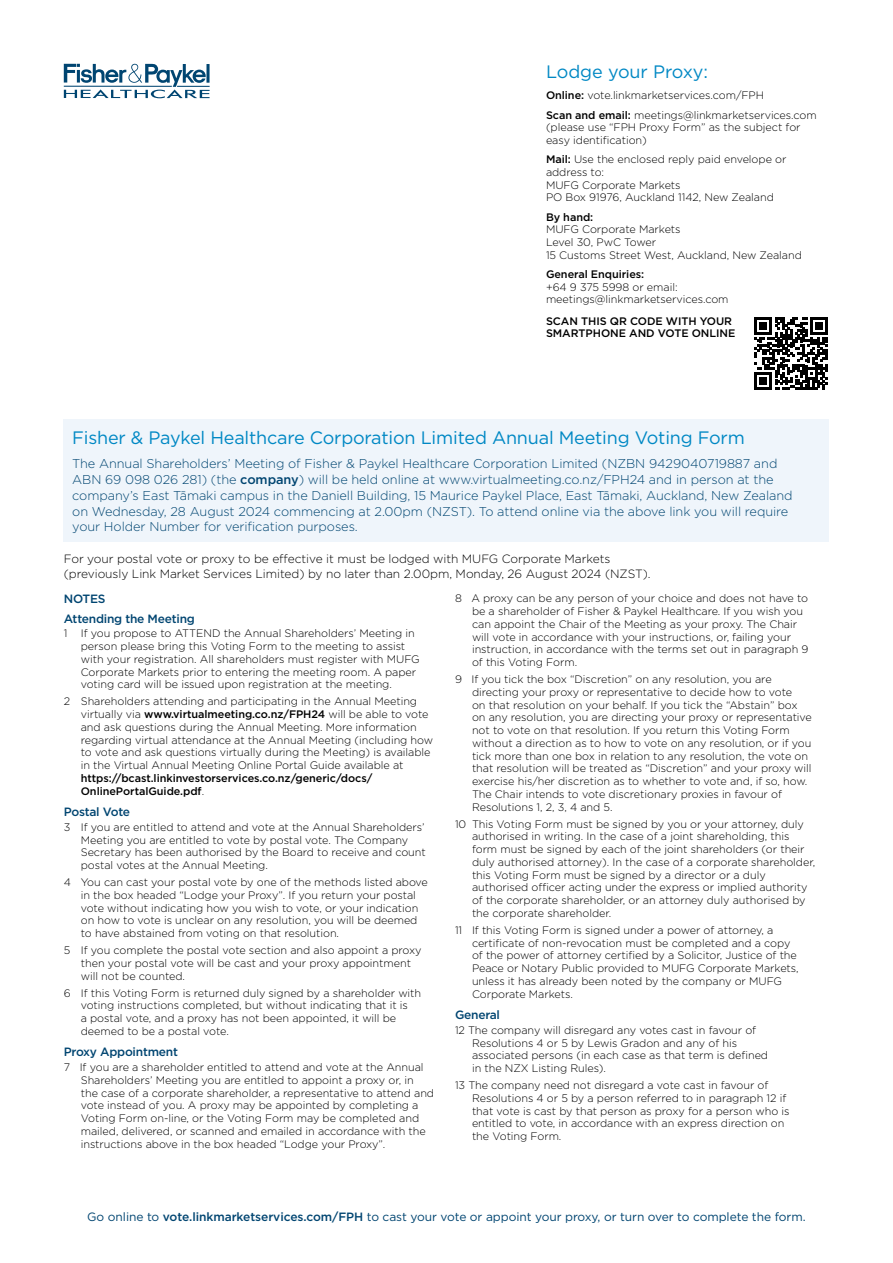
<style>
.page{position:relative;width:893px;height:1263px;background:#fff}
.page>*{position:absolute;margin:0;border:0;box-sizing:border-box;transform-origin:0 0}
.t1{font:18px "Gotham";letter-spacing:-.01em;color:#0088c4}
.t2{font:300 12.75px/15.8px "Gotham";letter-spacing:-.005em;color:#004571}
.t3{font:300 12px/15px "Gotham";letter-spacing:-.005em;color:#000}
.t4{font:12px "Gotham";letter-spacing:-.005em;color:#004571}
.t5{font:500 12px/19.2px "Gotham";letter-spacing:-.02em;color:#004571}
.t6{font:300 10.8px/12.8px "Gotham";letter-spacing:-.005em;color:#000}
.t7{font:500 10.8px/12.8px "Gotham";letter-spacing:-.005em;color:#000}
.s1{font-weight:500}
.s2{font-weight:300}
</style>
<div class="page">
<svg style="left:64px;top:64px;width:146px;height:34px"></svg>
<div style="left:64px;top:419px;width:765px;height:123px;background:#eff5fb"></div>
<svg style="left:755px;top:317px;width:72px;height:73px"></svg>
<h1 class="t1" style="left:546px;top:60px;width:163px">Lodge your Proxy:</h1>
<p class="t6" style="left:546px;top:86px;width:272px;line-height:19.2px"><span class="s1">Online:</span> vote.linkmarketservices.com/FPH<br><span class="s1">Scan and email:</span> meetings@linkmarketservices.com</p>
<p class="t6" style="left:546px;top:121px;width:256px">(please use “FPH Proxy Form” as the subject for easy identification)</p>
<p class="t6" style="left:546px;top:153px;width:242px"><span class="s1">Mail:</span> Use the enclosed reply paid envelope or address to:<br>MUFG Corporate Markets<br>PO Box 91976, Auckland 1142, New Zealand</p>
<p class="t7" style="left:546px;top:210px;width:49px">By hand:</p>
<p class="t6" style="left:546px;top:223px;width:257px">MUFG Corporate Markets<br>Level 30, PwC Tower<br>15 Customs Street West, Auckland, New Zealand</p>
<p class="t7" style="left:546px;top:268px;width:100px">General Enquiries:</p>
<p class="t6" style="left:546px;top:280px;width:184px">+64 9 375 5998 or email: meetings@linkmarketservices.com</p>
<p class="t7" style="left:546px;top:314px;width:191px">SCAN THIS QR CODE WITH YOUR<br>SMARTPHONE AND VOTE ONLINE</p>
<h1 class="t1" style="left:72px;top:426px;width:674px">Fisher &amp; Paykel Healthcare Corporation Limited Annual Meeting Voting Form</h1>
<p class="t2" style="left:72px;top:456px;width:722px">The Annual Shareholders’ Meeting of Fisher &amp; Paykel Healthcare Corporation Limited (NZBN 9429040719887 and ABN 69 098 026 281) (the <span class="s1">company</span>) will be held online at www.virtualmeeting.co.nz/FPH24 and in person at the company’s East Tāmaki campus in the Daniell Building, 15 Maurice Paykel Place, East Tāmaki, Auckland, New Zealand on Wednesday, 28 August 2024 commencing at 2.00pm (NZST). To attend online via the above link you will require your Holder Number for verification purposes.</p>
<p class="t3" style="left:64px;top:551px;width:588px">For your postal vote or proxy to be effective it must be lodged with MUFG Corporate Markets (previously Link Market Services Limited) by no later than 2.00pm, Monday, 26 August 2024 (NZST).</p>
<p class="t5" style="left:64px;top:589px;width:133px">NOTES<br>Attending the Meeting</p>
<p class="t6" style="left:81px;top:627px;width:340px;text-indent:-17px">1 If you propose to ATTEND the Annual Shareholders’ Meeting in person please bring this Voting Form to the meeting to assist with your registration. All shareholders must register with MUFG Corporate Markets prior to entering the meeting room. A paper voting card will be issued upon registration at the meeting.</p>
<p class="t6" style="left:81px;top:695px;width:354px;text-indent:-17px">2 Shareholders attending and participating in the Annual Meeting virtually via <span class="s1">www.virtualmeeting.co.nz/FPH24</span> will be able to vote and ask questions during the Annual Meeting. More information regarding virtual attendance at the Annual Meeting (including how to vote and ask questions virtually during the Meeting) is available in the Virtual Annual Meeting Online Portal Guide available at</p>
<p class="t7" style="left:81px;top:771px;width:293px">https://bcast.linkinvestorservices.co.nz/generic/docs/<br>OnlinePortalGuide.pdf<span class="s2">.</span></p>
<p class="t5" style="left:64px;top:802px;width:68px">Postal Vote</p>
<p class="t6" style="left:81px;top:820px;width:347px;text-indent:-17px">3 If you are entitled to attend and vote at the Annual Shareholders’ Meeting you are entitled to vote by postal vote. The Company Secretary has been authorised by the Board to receive and count postal votes at the Annual Meeting.</p>
<p class="t6" style="left:81px;top:876px;width:349px;text-indent:-17px">4 You can cast your postal vote by one of the methods listed above in the box headed “Lodge your Proxy”. If you return your postal vote without indicating how you wish to vote, or your indication on how to vote is unclear on any resolution, you will be deemed to have abstained from voting on that resolution.</p>
<p class="t6" style="left:81px;top:944px;width:342px;text-indent:-17px">5 If you complete the postal vote section and also appoint a proxy then your postal vote will be cast and your proxy appointment will not be counted.</p>
<p class="t6" style="left:81px;top:986px;width:342px;text-indent:-17px">6 If this Voting Form is returned duly signed by a shareholder with voting instructions completed, but without indicating that it is<br>a postal vote, and a proxy has not been appointed, it will be deemed to be a postal vote.</p>
<p class="t5" style="left:64px;top:1042px;width:116px">Proxy Appointment</p>
<p class="t6" style="left:81px;top:1061px;width:355px;text-indent:-17px">7 If you are a shareholder entitled to attend and vote at the Annual Shareholders’ Meeting you are entitled to appoint a proxy or, in<br>the case of a corporate shareholder, a representative to attend and vote instead of you. A proxy may be appointed by completing a Voting Form on-line, or the Voting Form may be completed and mailed, delivered, or scanned and emailed in accordance with the instructions above in the box headed “Lodge your Proxy”.</p>
<p class="t6" style="left:472px;top:592px;width:338px;text-indent:-17px">8 A proxy can be any person of your choice and does not have to be a shareholder of Fisher &amp; Paykel Healthcare. If you wish you can appoint the Chair of the Meeting as your proxy. The Chair will vote in accordance with your instructions, or, failing your instruction, in accordance with the terms set out in paragraph 9 of this Voting Form.</p>
<p class="t6" style="left:472px;top:673px;width:341px;text-indent:-17px">9 If you tick the box “Discretion” on any resolution, you are directing your proxy or representative to decide how to vote<br>on that resolution on your behalf. If you tick the “Abstain” box on any resolution, you are directing your proxy or representative not to vote on that resolution. If you return this Voting Form without a direction as to how to vote on any resolution, or if you tick more than one box in relation to any resolution, the vote on that resolution will be treated as “Discretion” and your proxy will exercise his/her discretion as to whether to vote and, if so, how.<br>The Chair intends to vote discretionary proxies in favour of Resolutions 1, 2, 3, 4 and 5.</p>
<p class="t6" style="left:472px;top:817px;width:345px;text-indent:-17px">10 This Voting Form must be signed by you or your attorney, duly authorised in writing. In the case of a joint shareholding, this form must be signed by each of the joint shareholders (or their duly authorised attorney). In the case of a corporate shareholder, this Voting Form must be signed by a director or a duly authorised officer acting under the express or implied authority of the corporate shareholder, or an attorney duly authorised by the corporate shareholder.</p>
<p class="t6" style="left:472px;top:923px;width:328px;text-indent:-17px">11 If this Voting Form is signed under a power of attorney, a certificate of non-revocation must be completed and a copy of the power of attorney certified by a Solicitor, Justice of the Peace or Notary Public provided to MUFG Corporate Markets, unless it has already been noted by the company or MUFG Corporate Markets.</p>
<p class="t5" style="left:455px;top:1005px;width:47px">General</p>
<p class="t6" style="left:472px;top:1023px;width:298px;text-indent:-17px">12 The company will disregard any votes cast in favour of Resolutions 4 or 5 by Lewis Gradon and any of his associated persons (in each case as that term is defined in the NZX Listing Rules).</p>
<p class="t6" style="left:472px;top:1079px;width:319px;text-indent:-17px">13 The company need not disregard a vote cast in favour of Resolutions 4 or 5 by a person referred to in paragraph 12 if that vote is cast by that person as proxy for a person who is entitled to vote, in accordance with an express direction on the Voting Form.</p>
<p class="t4" style="left:87px;top:1208px;width:720px">Go online to <span class="s1">vote.linkmarketservices.com/FPH</span> to cast your vote or appoint your proxy, or turn over to complete the form.</p>
</div>
